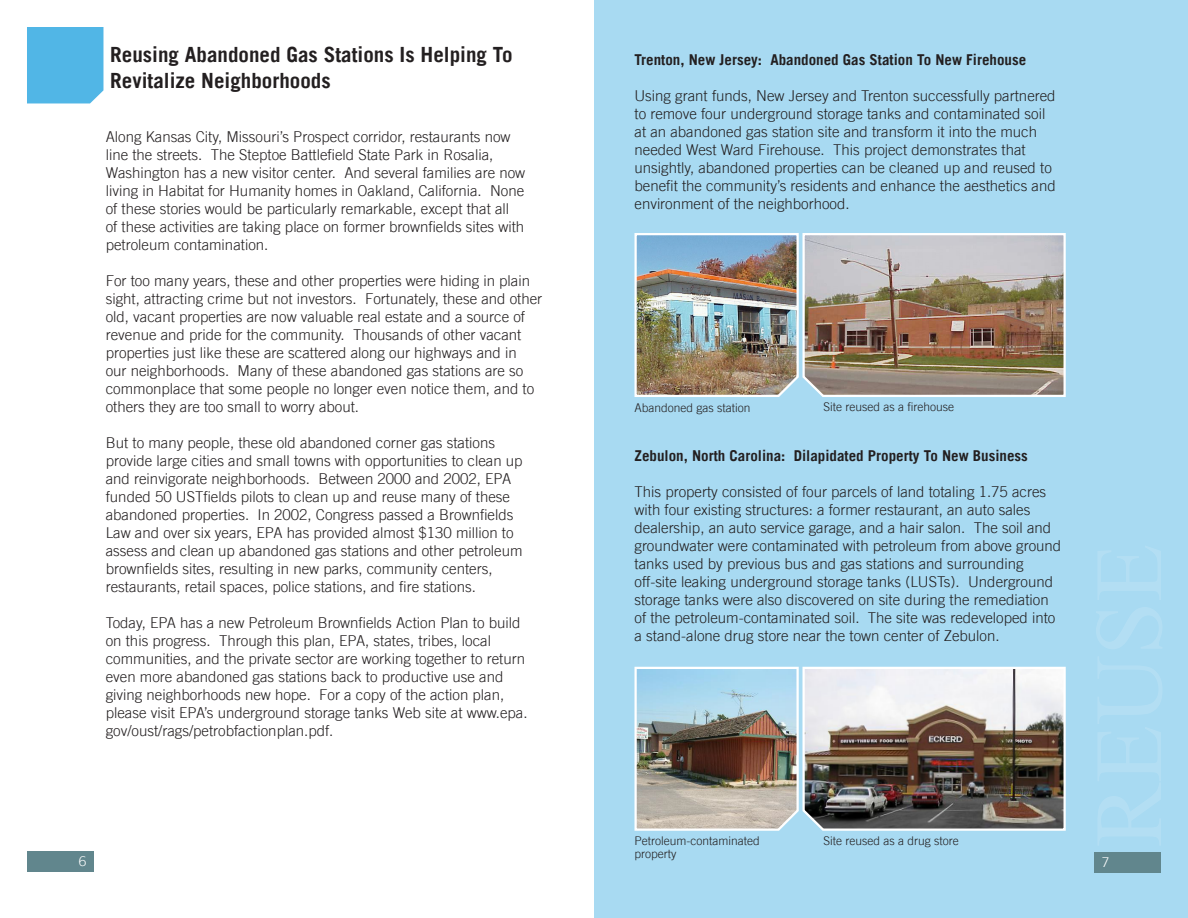
<style>
.page{position:relative;width:1188px;height:918px;background:#fff}
.page>*{position:absolute;margin:0;border:0;box-sizing:border-box;transform-origin:0 0}
.t1{font:700 21px/25.2px "Trade Gothic LT";color:#231f20}
.t2{font:300 15px/18px "Trade Gothic LT";color:#231f20}
.t3{font:700 15px "Trade Gothic LT";color:#231f20}
.t4{font:300 13.5px "Trade Gothic LT";color:#fff}
.t5{font:300 12px/13.5px "Trade Gothic LT";color:#231f20}
</style>
<div class="page">
<div style="left:27px;top:851px;width:66px;height:21px;background:#61868d"></div>
<div style="left:594px;top:0;width:594px;height:918px;background:#a8daf2"></div>
<div style="left:1095px;top:852px;width:66px;height:21px;background:#61868d"></div>
<div style="left:27px;top:27px;width:76px;height:76px;background:#51b6e6"></div>
<img style="left:634px;top:233px;width:165px;height:164px">
<img style="left:802px;top:233px;width:264px;height:164px">
<img style="left:634px;top:666px;width:165px;height:165px">
<img style="left:802px;top:666px;width:264px;height:165px">
<p class="t1" style="left:110px;top:42px;width:404px">Reusing Abandoned Gas Stations Is Helping To<br>Revitalize Neighborhoods</p>
<p class="t2" style="left:106px;top:127px;width:421px">Along Kansas City, Missouri’s Prospect corridor, restaurants now line the streets. The Steptoe Battlefield State Park in Rosalia, Washington has a new visitor center. And several families are now living in Habitat for Humanity homes in Oakland, California. None of these stories would be particularly remarkable, except that all<br>of these activities are taking place on former brownfields sites with petroleum contamination.</p>
<p class="t2" style="left:106px;top:271px;width:438px">For too many years, these and other properties were hiding in plain sight, attracting crime but not investors. Fortunately, these and other old, vacant properties are now valuable real estate and a source of revenue and pride for the community. Thousands of other vacant properties just like these are scattered along our highways and in<br>our neighborhoods. Many of these abandoned gas stations are so commonplace that some people no longer even notice them, and to others they are too small to worry about.</p>
<p class="t2" style="left:106px;top:433px;width:418px">But to many people, these old abandoned corner gas stations provide large cities and small towns with opportunities to clean up and reinvigorate neighborhoods. Between 2000 and 2002, EPA funded 50 USTfields pilots to clean up and reuse many of these abandoned properties. In 2002, Congress passed a Brownfields Law and over six years, EPA has provided almost $130 million to assess and clean up abandoned gas stations and other petroleum brownfields sites, resulting in new parks, community centers, restaurants, retail spaces, police stations, and fire stations.</p>
<p class="t2" style="left:106px;top:613px;width:423px">Today, EPA has a new Petroleum Brownfields Action Plan to build on this progress. Through this plan, EPA, states, tribes, local communities, and the private sector are working together to return even more abandoned gas stations back to productive use and giving neighborhoods new hope. For a copy of the action plan, please visit EPA’s underground storage tanks Web site at www.epa. gov/oust/rags/petrobfactionplan.pdf.</p>
<p class="t4" style="left:79px;top:853px;width:9px">6</p>
<p class="t3" style="left:634px;top:50px;width:393px">Trenton, New Jersey: Abandoned Gas Station To New Firehouse</p>
<p class="t2" style="left:634px;top:86px;width:423px">Using grant funds, New Jersey and Trenton successfully partnered to remove four underground storage tanks and contaminated soil at an abandoned gas station site and transform it into the much needed West Ward Firehouse. This project demonstrates that unsightly, abandoned properties can be cleaned up and reused to benefit the community’s residents and enhance the aesthetics and environment of the neighborhood.</p>
<p class="t5" style="left:634px;top:401px;width:118px">Abandoned gas station</p>
<p class="t5" style="left:824px;top:400px;width:132px">Site reused as a firehouse</p>
<p class="t3" style="left:634px;top:446px;width:395px">Zebulon, North Carolina: Dilapidated Property To New Business</p>
<p class="t2" style="left:634px;top:482px;width:428px">This property consisted of four parcels of land totaling 1.75 acres with four existing structures: a former restaurant, an auto sales dealership, an auto service garage, and a hair salon. The soil and groundwater were contaminated with petroleum from above ground tanks used by previous bus and gas stations and surrounding off-site leaking underground storage tanks (LUSTs). Underground storage tanks were also discovered on site during the remediation of the petroleum-contaminated soil. The site was redeveloped into a stand-alone drug store near the town center of Zebulon.</p>
<p class="t5" style="left:634px;top:833px;width:127px">Petroleum-contaminated property</p>
<p class="t5" style="left:824px;top:833px;width:137px">Site reused as a drug store</p>
<p class="t4" style="left:1102px;top:854px;width:9px">7</p>
</div>
